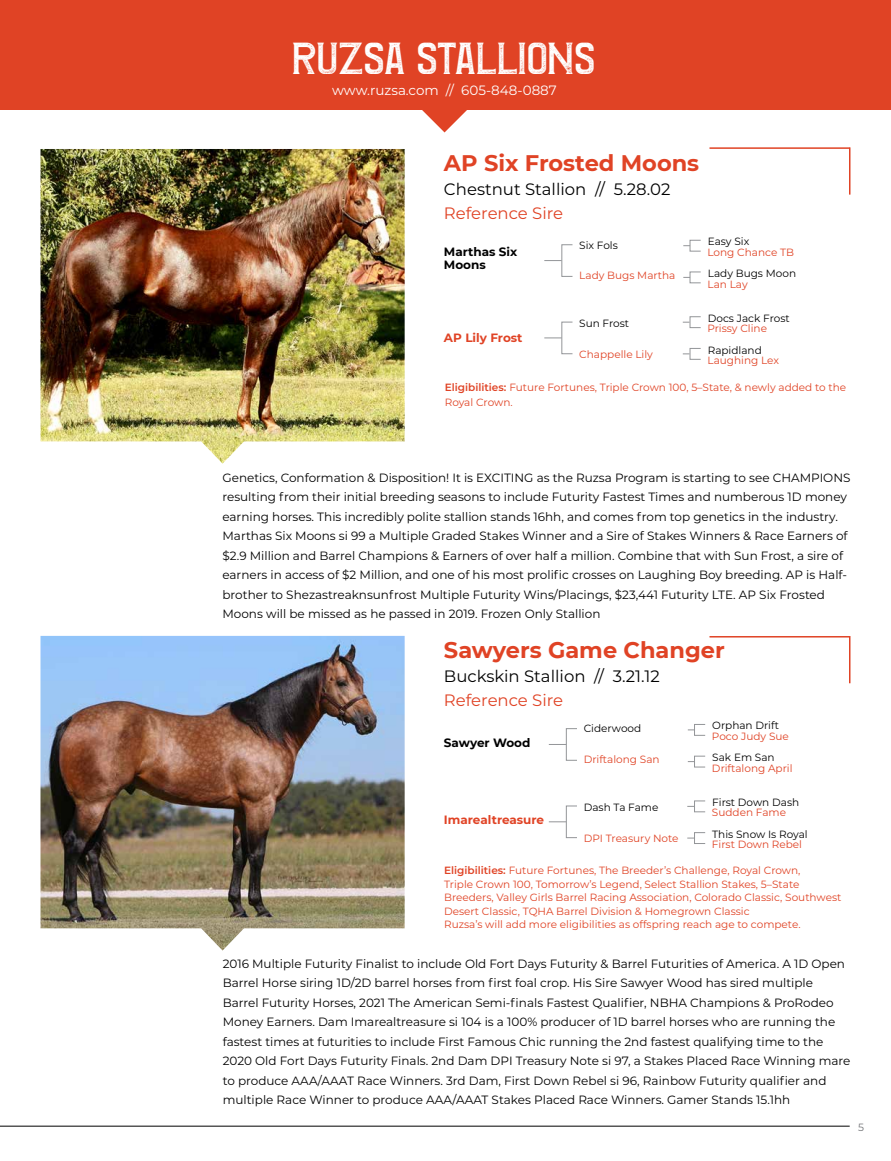
<style>
.page{position:relative;width:891px;height:1161px;background:#fff}
.page>*{position:absolute;margin:0;border:0;box-sizing:border-box;transform-origin:0 0}
.t1{font:43.5px "Classique Aged";color:#fff}
.t2{font:700 22.5px "Montserrat";color:#e04325}
.t3{font:16.5px "Montserrat";color:#000}
.t4{font:16.5px "Montserrat";color:#e04325}
.t5{font:13.5px "Montserrat";color:#fff}
.t6{font:12px/19.5px "Montserrat";color:#000}
.t7{font:700 12px "Montserrat";color:#e04325}
.t8{font:700 12px/13.5px "Montserrat";color:#000}
.t9{font:10.5px/13.5px "Montserrat";color:#e04325}
.t10{font:10.5px "Montserrat";color:#000}
.t11{font:10.5px "Montserrat";color:#717275}
.s1{font-weight:600}
</style>
<div class="page">
<div style="left:0;top:0;width:891px;height:110px;background:#e04325"></div>
<svg style="left:422px;top:110px;width:45px;height:22px"></svg>
<img style="left:40px;top:149px;width:365px;height:315px">
<img style="left:40px;top:636px;width:365px;height:315px">
<div style="left:561px;top:244px;width:12px;height:33px;border:1px solid #939598"></div>
<svg style="left:544px;top:260px;width:18px;height:1px"></svg>
<div style="left:561px;top:322px;width:12px;height:32px;border:1px solid #939598"></div>
<svg style="left:544px;top:338px;width:18px;height:1px"></svg>
<div style="left:566px;top:728px;width:11px;height:33px;border:1px solid #939598"></div>
<svg style="left:549px;top:744px;width:17px;height:1px"></svg>
<div style="left:566px;top:806px;width:11px;height:32px;border:1px solid #939598"></div>
<svg style="left:549px;top:821px;width:17px;height:1px"></svg>
<div style="left:690px;top:240px;width:11px;height:12px;border:1px solid #939598"></div>
<div style="left:690px;top:272px;width:11px;height:11px;border:1px solid #939598"></div>
<div style="left:690px;top:316px;width:11px;height:12px;border:1px solid #939598"></div>
<div style="left:690px;top:348px;width:11px;height:12px;border:1px solid #939598"></div>
<div style="left:694px;top:724px;width:12px;height:12px;border:1px solid #939598"></div>
<div style="left:694px;top:756px;width:12px;height:11px;border:1px solid #939598"></div>
<div style="left:694px;top:801px;width:12px;height:11px;border:1px solid #939598"></div>
<div style="left:694px;top:832px;width:12px;height:12px;border:1px solid #939598"></div>
<hr style="left:710px;top:636px;width:139px;height:2px;background:#e04325">
<hr style="left:849px;top:636px;width:1px;height:47px;background:#e04325">
<hr style="left:710px;top:147px;width:139px;height:2px;background:#e04325">
<hr style="left:849px;top:147px;width:1px;height:48px;background:#e04325">
<hr style="left:0;top:1126px;width:850px;height:1px;background:#000">
<h1 class="t1" style="left:293px;top:34px;width:304px">RUZSA STALLIONS</h1>
<p class="t5" style="left:332px;top:81px;width:226px">www.ruzsa.com // 605-848-0887</p>
<h2 class="t2" style="left:444px;top:147px;width:257px">AP Six Frosted Moons</h2>
<h3 class="t3" style="left:444px;top:178px;width:228px">Chestnut Stallion // 5.28.02</h3>
<h3 class="t4" style="left:444px;top:202px;width:121px">Reference Sire</h3>
<p class="t8" style="left:444px;top:244px;width:75px">Marthas Six<br>Moons</p>
<p class="t9" style="left:579px;top:268px;width:98px">Lady Bugs Martha</p>
<p class="t10" style="left:579px;top:238px;width:40px">Six Fols</p>
<p class="t10" style="left:708px;top:234px;width:43px">Easy Six</p>
<p class="t10" style="left:708px;top:266px;width:90px">Lady Bugs Moon</p>
<p class="t9" style="left:707px;top:245px;width:88px">Long Chance TB</p>
<p class="t9" style="left:707px;top:277px;width:42px">Lan Lay</p>
<p class="t7" style="left:444px;top:329px;width:80px">AP Lily Frost</p>
<p class="t10" style="left:579px;top:316px;width:51px">Sun Frost</p>
<p class="t9" style="left:579px;top:347px;width:75px">Chappelle Lily</p>
<p class="t10" style="left:708px;top:311px;width:84px">Docs Jack Frost</p>
<p class="t10" style="left:708px;top:343px;width:56px">Rapidland</p>
<p class="t9" style="left:707px;top:321px;width:61px">Prissy Cline</p>
<p class="t9" style="left:707px;top:353px;width:73px">Laughing Lex</p>
<p class="t9" style="left:445px;top:379px;width:403px;line-height:15px"><span class="s1">Eligibilities:</span> Future Fortunes, Triple Crown 100, 5–State, &amp; newly added to the<br>Royal Crown.</p>
<p class="t6" style="left:222px;top:468px;width:630px">Genetics, Conformation &amp; Disposition! It is EXCITING as the Ruzsa Program is starting to see CHAMPIONS resulting from their initial breeding seasons to include Futurity Fastest Times and numberous 1D money earning horses. This incredibly polite stallion stands 16hh, and comes from top genetics in the industry.<br>Marthas Six Moons si 99 a Multiple Graded Stakes Winner and a Sire of Stakes Winners &amp; Race Earners of $2.9 Million and Barrel Champions &amp; Earners of over half a million. Combine that with Sun Frost, a sire of earners in access of $2 Million, and one of his most prolific crosses on Laughing Boy breeding. AP is Half&shy;brother to Shezastreaknsunfrost Multiple Futurity Wins/Placings, $23,441 Futurity LTE. AP Six Frosted Moons will be missed as he passed in 2019. Frozen Only Stallion</p>
<h2 class="t2" style="left:444px;top:633px;width:282px">Sawyers Game Changer</h2>
<h3 class="t3" style="left:444px;top:664px;width:217px">Buckskin Stallion // 3.21.12</h3>
<h3 class="t4" style="left:444px;top:688px;width:121px">Reference Sire</h3>
<p class="t8" style="left:444px;top:736px;width:88px">Sawyer Wood</p>
<p class="t7" style="left:444px;top:811px;width:102px">Imarealtreasure</p>
<p class="t10" style="left:584px;top:722px;width:59px">Ciderwood</p>
<p class="t10" style="left:712px;top:718px;width:68px">Orphan Drift</p>
<p class="t10" style="left:712px;top:750px;width:64px">Sak Em San</p>
<p class="t9" style="left:712px;top:729px;width:78px">Poco Judy Sue</p>
<p class="t9" style="left:712px;top:761px;width:82px">Driftalong April</p>
<p class="t9" style="left:584px;top:752px;width:77px">Driftalong San</p>
<p class="t10" style="left:584px;top:800px;width:76px">Dash Ta Fame</p>
<p class="t9" style="left:584px;top:831px;width:96px">DPI Treasury Note</p>
<p class="t10" style="left:712px;top:795px;width:88px">First Down Dash</p>
<p class="t10" style="left:712px;top:827px;width:97px">This Snow Is Royal</p>
<p class="t9" style="left:712px;top:805px;width:76px">Sudden Fame</p>
<p class="t9" style="left:712px;top:837px;width:92px">First Down Rebel</p>
<p class="t9" style="left:444px;top:863px;width:399px"><span class="s1">Eligibilities:</span> Future Fortunes, The Breeder’s Challenge, Royal Crown,<br>Triple Crown 100, Tomorrow’s Legend, Select Stallion Stakes, 5–State Breeders, Valley Girls Barrel Racing Association, Colorado Classic, Southwest Desert Classic, TQHA Barrel Division &amp; Homegrown Classic<br>Ruzsa’s will add more eligibilities as offspring reach age to compete.</p>
<p class="t6" style="left:223px;top:954px;width:629px">2016 Multiple Futurity Finalist to include Old Fort Days Futurity &amp; Barrel Futurities of America. A 1D Open Barrel Horse siring 1D/2D barrel horses from first foal crop. His Sire Sawyer Wood has sired multiple Barrel Futurity Horses, 2021 The American Semi-finals Fastest Qualifier, NBHA Champions &amp; ProRodeo Money Earners. Dam Imarealtreasure si 104 is a 100% producer of 1D barrel horses who are running the fastest times at futurities to include First Famous Chic running the 2nd fastest qualifying time to the 2020 Old Fort Days Futurity Finals. 2nd Dam DPI Treasury Note si 97, a Stakes Placed Race Winning mare to produce AAA/AAAT Race Winners. 3rd Dam, First Down Rebel si 96, Rainbow Futurity qualifier and multiple Race Winner to produce AAA/AAAT Stakes Placed Race Winners. Gamer Stands 15.1hh</p>
<p class="t11" style="left:858px;top:1120px;width:7px">5</p>
</div>
